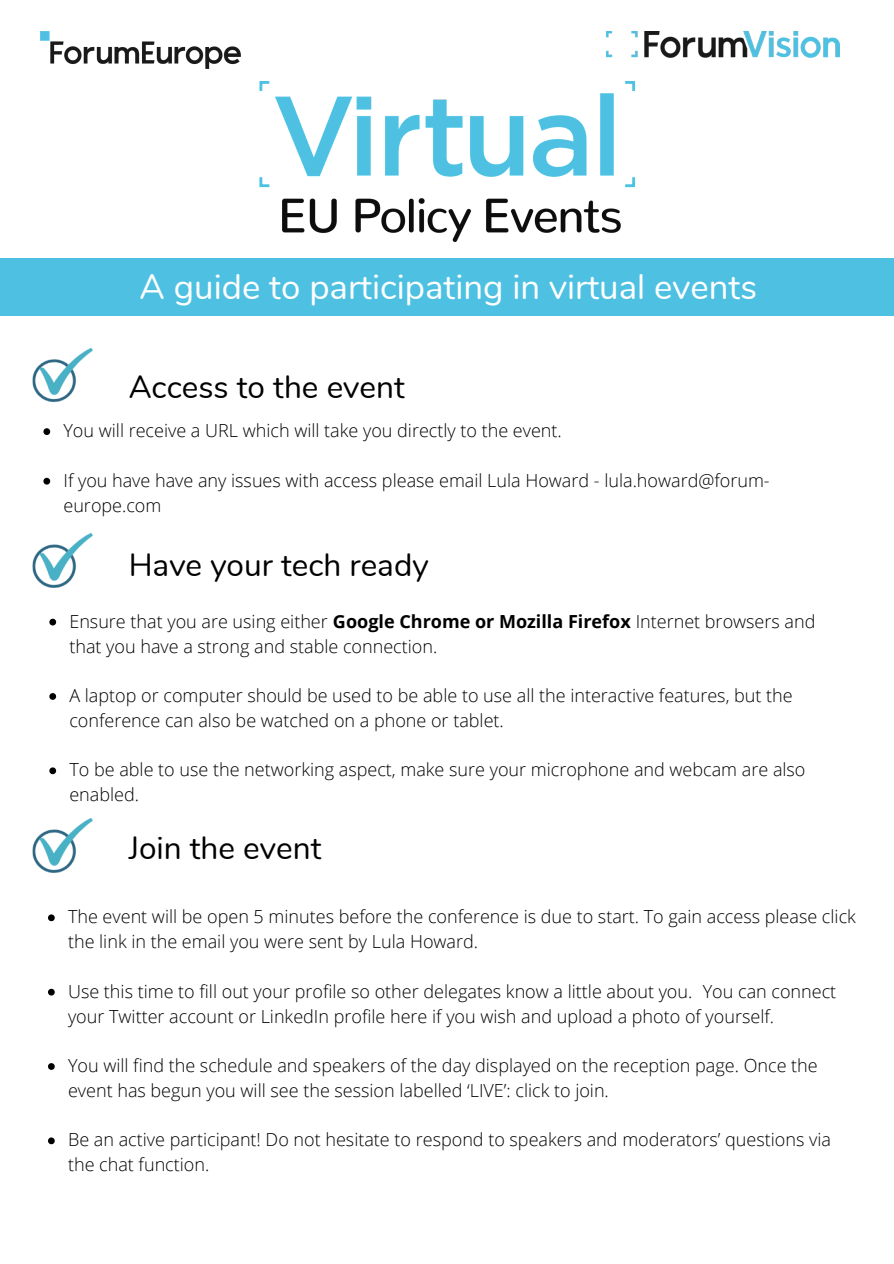
<style>
.page{position:relative;width:894px;height:1264px;background:#fff}
.page>*{position:absolute;margin:0;border:0;box-sizing:border-box;transform-origin:0 0}
.t1{font:34.8px "Nunito";color:#fff}
.t2{font:31.5px "Nunito";color:#000}
.t3{font:300 18px/24.8px "Open Sans";color:#000}
.s1{font-weight:700}
</style>
<div class="page">
<img style="left:606px;top:31px;width:233px;height:27px">
<img style="left:259px;top:81px;width:377px;height:161px">
<div style="left:0;top:258px;width:893px;height:57px;background:#4ec1e2"></div>
<img style="left:32px;top:348px;width:61px;height:54px">
<svg style="left:43px;top:428px;width:7px;height:7px"></svg>
<svg style="left:43px;top:478px;width:7px;height:6px"></svg>
<svg style="left:49px;top:618px;width:7px;height:7px"></svg>
<svg style="left:49px;top:693px;width:7px;height:6px"></svg>
<svg style="left:49px;top:767px;width:7px;height:7px"></svg>
<svg style="left:48px;top:914px;width:7px;height:7px"></svg>
<svg style="left:48px;top:988px;width:7px;height:7px"></svg>
<svg style="left:48px;top:1063px;width:7px;height:6px"></svg>
<svg style="left:48px;top:1137px;width:7px;height:7px"></svg>
<img style="left:40px;top:31px;width:200px;height:38px">
<img style="left:32px;top:533px;width:61px;height:55px">
<img style="left:32px;top:818px;width:61px;height:55px">
<h1 class="t1" style="left:140px;top:264px;width:618px">A guide to participating in virtual events</h1>
<h2 class="t2" style="left:129px;top:366px;width:277px">Access to the event</h2>
<p class="t3" style="left:63px;top:418px;width:499px">You will receive a URL which will take you directly to the event.</p>
<p class="t3" style="left:63px;top:467px;width:707px">If you have have any issues with access please email Lula Howard - lula.howard@forum&shy;europe.com</p>
<h2 class="t2" style="left:129px;top:544px;width:301px">Have your tech ready</h2>
<p class="t3" style="left:69px;top:608px;width:747px">Ensure that you are using either <span class="s1">Google Chrome or Mozilla Firefox</span> Internet browsers and that you have a strong and stable connection.</p>
<p class="t3" style="left:69px;top:682px;width:724px">A laptop or computer should be used to be able to use all the interactive features, but the conference can also be watched on a phone or tablet.</p>
<p class="t3" style="left:69px;top:757px;width:737px">To be able to use the networking aspect, make sure your microphone and webcam are also enabled.</p>
<h2 class="t2" style="left:129px;top:827px;width:194px">Join the event</h2>
<p class="t3" style="left:68px;top:904px;width:789px">The event will be open 5 minutes before the conference is due to start. To gain access please click the link in the email you were sent by Lula Howard.</p>
<p class="t3" style="left:68px;top:978px;width:769px">Use this time to fill out your profile so other delegates know a little about you. You can connect your Twitter account or LinkedIn profile here if you wish and upload a photo of yourself.</p>
<p class="t3" style="left:68px;top:1052px;width:751px">You will find the schedule and speakers of the day displayed on the reception page. Once the event has begun you will see the session labelled ‘LIVE’: click to join.</p>
<p class="t3" style="left:68px;top:1127px;width:764px">Be an active participant! Do not hesitate to respond to speakers and moderators’ questions via the chat function.</p>
</div>
